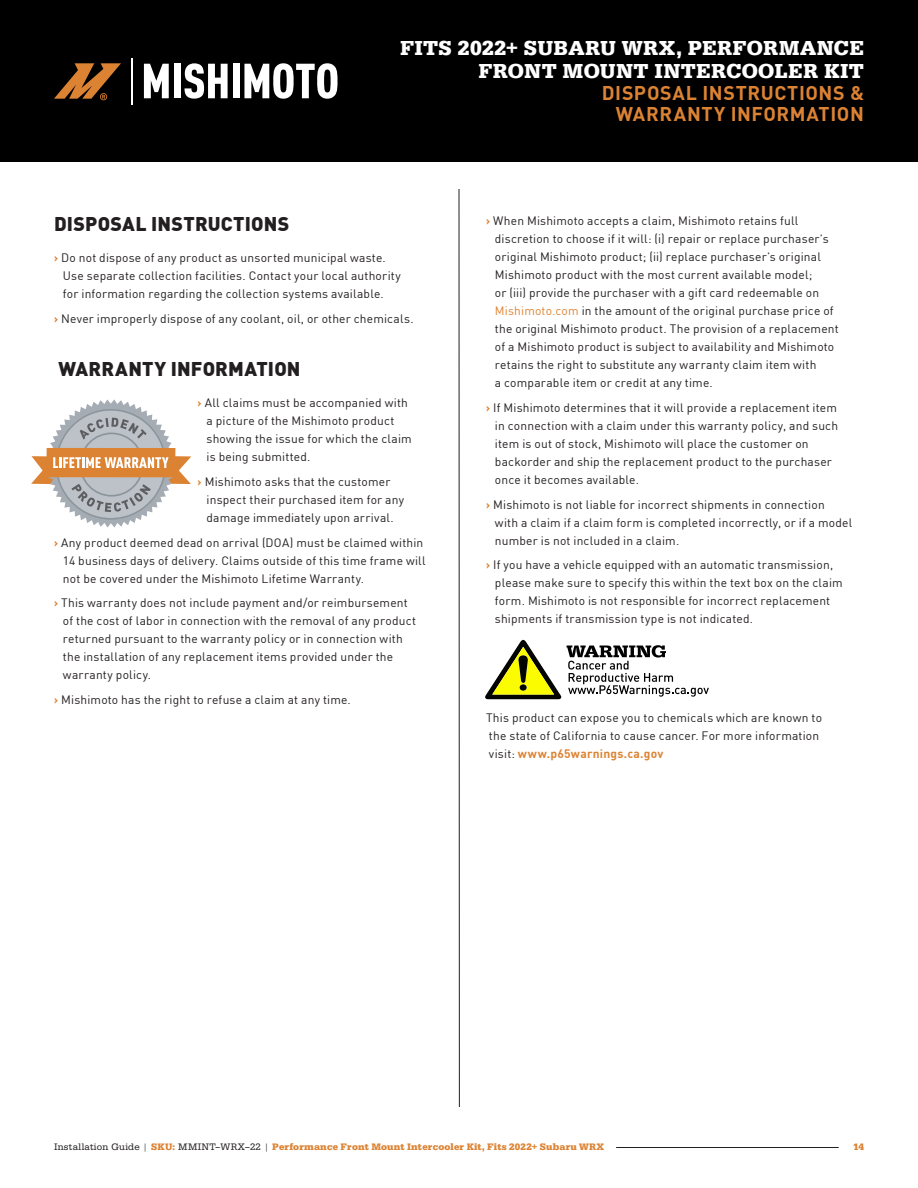
<style>
.page{position:relative;width:918px;height:1188px;background:#fff}
.page>*{position:absolute;margin:0;border:0;box-sizing:border-box;transform-origin:0 0}
.Header_MMY_Part{font:700 21px "Egyptienne URW";letter-spacing:.015em;color:#fff}
.Chapter_Name{font:700 19.5px "DINOT";letter-spacing:.03em;color:#dc8333}
.Header_1{font:900 19.5px "DINOT";letter-spacing:.01em;color:#231f20}
.Warranty_Info{font:12px/18px "DINOT";letter-spacing:.015em;color:#231f20}
.t1{font:700 9.75px "Egyptienne URW";letter-spacing:.02em;color:#dc8333}
.s1{font-weight:700;color:#dc8333}
.s2{color:#dc8333}
.s3{font-weight:400;color:#231f20}
</style>
<div class="page">
<div style="left:0;top:0;width:918px;height:162px;background:#000001"></div>
<hr style="left:616px;top:1147px;width:223px;height:1px;background:#231f20">
<hr style="left:459px;top:189px;width:1px;height:918px;background:#231f20">
<svg style="left:144px;top:64px;width:25px;height:34px"></svg>
<div style="left:174px;top:64px;width:7px;height:34px;background:#fff"></div>
<svg style="left:185px;top:63px;width:43px;height:36px"></svg>
<div style="left:233px;top:64px;width:6px;height:34px;background:#fff"></div>
<svg style="left:244px;top:63px;width:94px;height:36px"></svg>
<hr style="left:131px;top:58px;width:2px;height:46px;background:#fff">
<svg style="left:54px;top:63px;width:67px;height:37px"></svg>
<svg style="left:31px;top:399px;width:160px;height:129px"></svg>
<svg style="left:485px;top:639px;width:224px;height:60px"></svg>
<p class="Header_MMY_Part" style="left:400px;top:36px;width:465px">FITS 2022+ SUBARU WRX, PERFORMANCE</p>
<p class="Header_MMY_Part" style="left:478px;top:59px;width:387px">FRONT MOUNT INTERCOOLER KIT</p>
<p class="Chapter_Name" style="left:602px;top:78px;width:264px">DISPOSAL INSTRUCTIONS &amp;</p>
<p class="Chapter_Name" style="left:616px;top:99px;width:250px">WARRANTY INFORMATION</p>
<p class="Header_1" style="left:54px;top:208px;width:237px">DISPOSAL INSTRUCTIONS</p>
<p class="Warranty_Info" style="left:63px;top:248px;width:339px;text-indent:-9px"><span class="s1">›</span> Do not dispose of any product as unsorted municipal waste.<br>Use separate collection facilities. Contact your local authority for information regarding the collection systems available.</p>
<p class="Warranty_Info" style="left:54px;top:309px;width:361px"><span class="s1">›</span> Never improperly dispose of any coolant, oil, or other chemicals.</p>
<p class="Header_1" style="left:58px;top:353px;width:244px">WARRANTY INFORMATION</p>
<p class="Warranty_Info" style="left:207px;top:393px;width:207px;text-indent:-9px"><span class="s1">›</span> All claims must be accompanied with a picture of the Mishimoto product showing the issue for which the claim is being submitted.</p>
<p class="Warranty_Info" style="left:207px;top:472px;width:199px;text-indent:-9px"><span class="s1">›</span> Mishimoto asks that the customer inspect their purchased item for any damage immediately upon arrival.</p>
<p class="Warranty_Info" style="left:63px;top:532px;width:364px;text-indent:-9px"><span class="s1">›</span> Any product deemed dead on arrival (DOA) must be claimed within<br>14 business days of delivery. Claims outside of this time frame will not be covered under the Mishimoto Lifetime Warranty.</p>
<p class="Warranty_Info" style="left:63px;top:593px;width:355px;text-indent:-9px"><span class="s1">›</span> This warranty does not include payment and/or reimbursement of the cost of labor in connection with the removal of any product returned pursuant to the warranty policy or in connection with the installation of any replacement items provided under the warranty policy.</p>
<p class="Warranty_Info" style="left:54px;top:690px;width:298px"><span class="s1">›</span> Mishimoto has the right to refuse a claim at any time.</p>
<p class="Warranty_Info" style="left:495px;top:211px;width:345px;text-indent:-9px"><span class="s1">›</span> When Mishimoto accepts a claim, Mishimoto retains full discretion to choose if it will: (i) repair or replace purchaser’s original Mishimoto product; (ii) replace purchaser’s original Mishimoto product with the most current available model;<br>or (iii) provide the purchaser with a gift card redeemable on <span class="s2">Mishimoto.com</span> in the amount of the original purchase price of the original Mishimoto product. The provision of a replacement of a Mishimoto product is subject to availability and Mishimoto retains the right to substitute any warranty claim item with<br>a comparable item or credit at any time.</p>
<p class="Warranty_Info" style="left:495px;top:398px;width:345px;text-indent:-9px"><span class="s1">›</span> If Mishimoto determines that it will provide a replacement item in connection with a claim under this warranty policy, and such item is out of stock, Mishimoto will place the customer on backorder and ship the replacement product to the purchaser once it becomes available.</p>
<p class="Warranty_Info" style="left:495px;top:494px;width:359px;text-indent:-9px"><span class="s1">›</span> Mishimoto is not liable for incorrect shipments in connection<br>with a claim if a claim form is completed incorrectly, or if a model number is not included in a claim.</p>
<p class="Warranty_Info" style="left:495px;top:555px;width:349px;text-indent:-9px"><span class="s1">›</span> If you have a vehicle equipped with an automatic transmission, please make sure to specify this within the text box on the claim form. Mishimoto is not responsible for incorrect replacement shipments if transmission type is not indicated.</p>
<p class="Warranty_Info" style="left:486px;top:708px;width:338px">This product can expose you to chemicals which are known to the state of California to cause cancer. For more information visit: <span class="s1">www.p65warnings.ca.gov</span></p>
<p class="t1" style="left:54px;top:1141px;width:552px"><span class="s3">Installation Guide |</span> SKU: <span class="s3">MMINT–WRX–22 |</span> Performance Front Mount Intercooler Kit, Fits 2022+ Subaru WRX</p>
<p class="t1" style="left:853px;top:1141px;width:12px">14</p>
</div>
